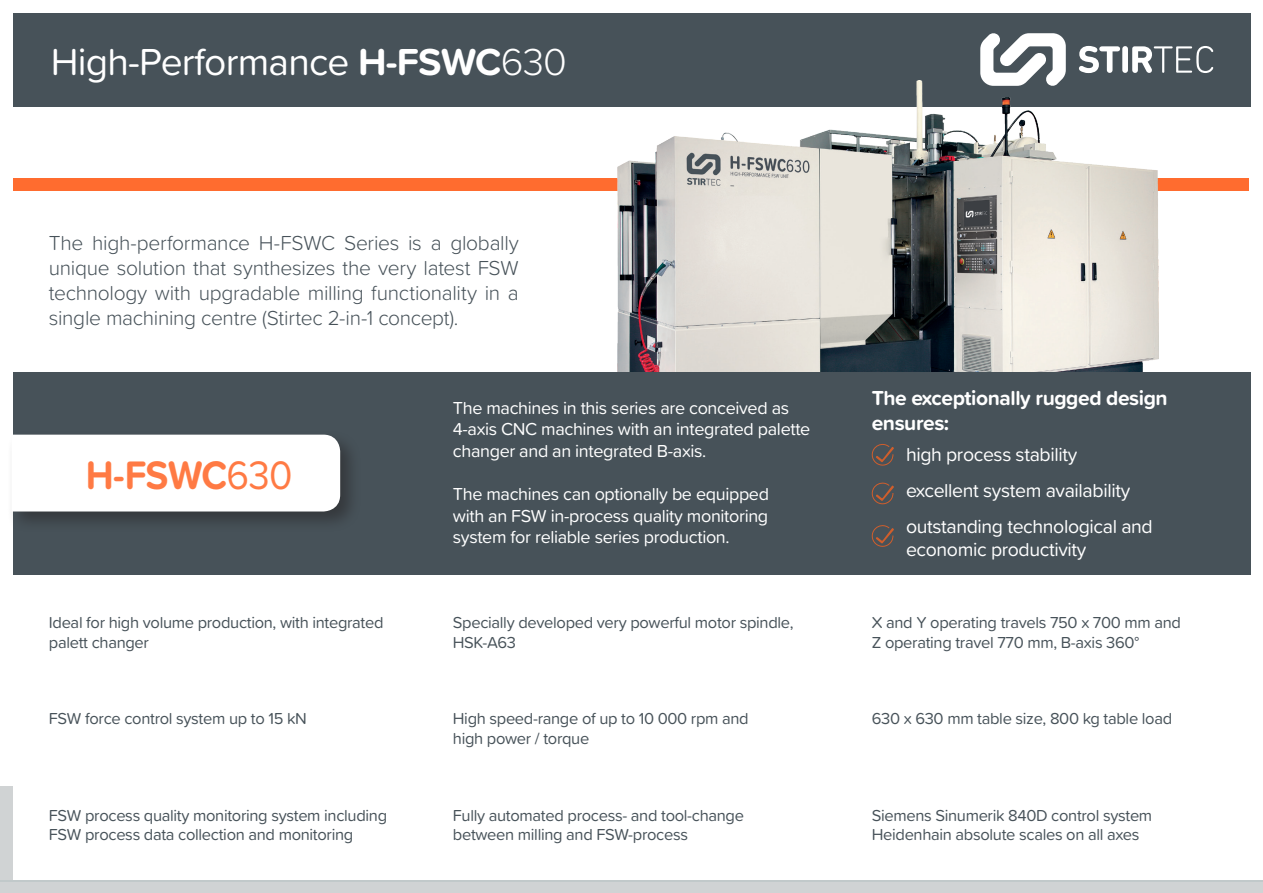
<style>
.page{position:relative;width:1263px;height:893px;background:#fff}
.page>*{position:absolute;margin:0;border:0;box-sizing:border-box;transform-origin:0 0}
.t1{font:700 41.25px "Proxima Soft";color:#ff6c2f;scale:.93 1}
.t2{font:39px "Proxima Soft";letter-spacing:-.02em;color:#fff}
.t3{font:300 21px/25.2px "Proxima Soft";letter-spacing:-.015em;color:#475259;text-align:justify}
.t4{font:700 21px "Proxima Soft";letter-spacing:-.02em;color:#fff}
.t5{font:19.5px "Proxima Soft";letter-spacing:-.02em;color:#fff}
.t6{font:18px/21.6px "Proxima Soft";letter-spacing:-.02em;color:#fff}
.t7{font:16.5px/19.8px "Proxima Soft";letter-spacing:-.02em;color:#475259}
.s1{font-weight:700}
.s2{font-weight:300}
.s3{font-weight:400}
</style>
<div class="page">
<div style="left:13px;top:13px;width:1237px;height:93px;background:#475259"></div>
<div style="left:13px;top:179px;width:1236px;height:12px;background:#ff6c2f"></div>
<img style="left:617px;top:81px;width:541px;height:291px">
<div style="left:13px;top:372px;width:1237px;height:203px;background:#475259"></div>
<svg style="left:872px;top:525px;width:22px;height:22px"></svg>
<svg style="left:872px;top:483px;width:22px;height:21px"></svg>
<svg style="left:872px;top:444px;width:22px;height:22px"></svg>
<div style="left:6px;top:429px;width:355px;height:103px;background:#231f20;opacity:.5"></div>
<div style="left:12px;top:435px;width:328px;height:76px;background:#fff"></div>
<div style="left:0;top:787px;width:13px;height:106px;background:#d0d3d4"></div>
<svg style="left:0;top:880px;width:1263px;height:13px;background:#cdd1d2"></svg>
<svg style="left:980px;top:33px;width:86px;height:53px"></svg>
<svg style="left:1079px;top:46px;width:41px;height:27px"></svg>
<div style="left:1122px;top:46px;width:6px;height:27px;background:#fff;border-radius:3px"></div>
<svg style="left:1132px;top:46px;width:81px;height:27px"></svg>
<p class="t2" style="left:51px;top:33px;width:517px">High-Performance <span class="s1">H-FSWC</span><span class="s2">630</span></p>
<p class="t3" style="left:49px;top:229px;width:471px">The high-performance H-FSWC Series is a globally unique solution that synthesizes the very latest FSW technology with upgradable milling functionality in a single machining centre (Stirtec 2-in-1 concept).</p>
<h1 class="t1" style="left:85px;top:444px;width:225px">H-FSWC<span class="s3">630</span></h1>
<p class="t6" style="left:453px;top:396px;width:338px">The machines in this series are conceived as</p>
<p class="t6" style="left:453px;top:418px;width:359px">4-axis CNC machines with an integrated palette changer and an integrated B-axis.</p>
<p class="t6" style="left:453px;top:482px;width:318px">The machines can optionally be equipped</p>
<p class="t6" style="left:453px;top:504px;width:317px">with an FSW in-process quality monitoring</p>
<p class="t6" style="left:453px;top:526px;width:278px">system for reliable series production.</p>
<p class="t7" style="left:49px;top:612px;width:336px">Ideal for high volume production, with integrated</p>
<p class="t7" style="left:49px;top:632px;width:102px">palett changer</p>
<p class="t7" style="left:453px;top:612px;width:342px">Specially developed very powerful motor spindle,<br>HSK-A63</p>
<p class="t7" style="left:49px;top:708px;width:259px">FSW force control system up to 15 kN</p>
<p class="t7" style="left:453px;top:708px;width:297px">High speed-range of up to 10 000 rpm and</p>
<p class="t7" style="left:453px;top:728px;width:138px">high power / torque</p>
<p class="t7" style="left:49px;top:804px;width:340px">FSW process quality monitoring system including</p>
<p class="t7" style="left:49px;top:824px;width:306px">FSW process data collection and monitoring</p>
<p class="t7" style="left:453px;top:804px;width:293px">Fully automated process- and tool-change</p>
<p class="t7" style="left:453px;top:824px;width:237px">between milling and FSW-process</p>
<p class="t4" style="left:872px;top:382px;width:297px">The exceptionally rugged design</p>
<p class="t4" style="left:872px;top:407px;width:79px">ensures:</p>
<p class="t5" style="left:906px;top:439px;width:173px">high process stability</p>
<p class="t5" style="left:906px;top:476px;width:226px">excellent system availability</p>
<p class="t5" style="left:906px;top:512px;width:248px">outstanding technological and</p>
<p class="t5" style="left:906px;top:535px;width:182px">economic productivity</p>
<p class="t7" style="left:872px;top:612px;width:311px">X and Y operating travels 750 x 700 mm and</p>
<p class="t7" style="left:872px;top:632px;width:269px">Z operating travel 770 mm, B-axis 360°</p>
<p class="t7" style="left:872px;top:708px;width:302px">630 x 630 mm table size, 800 kg table load</p>
<p class="t7" style="left:872px;top:804px;width:282px">Siemens Sinumerik 840D control system</p>
<p class="t7" style="left:872px;top:824px;width:269px">Heidenhain absolute scales on all axes</p>
</div>
